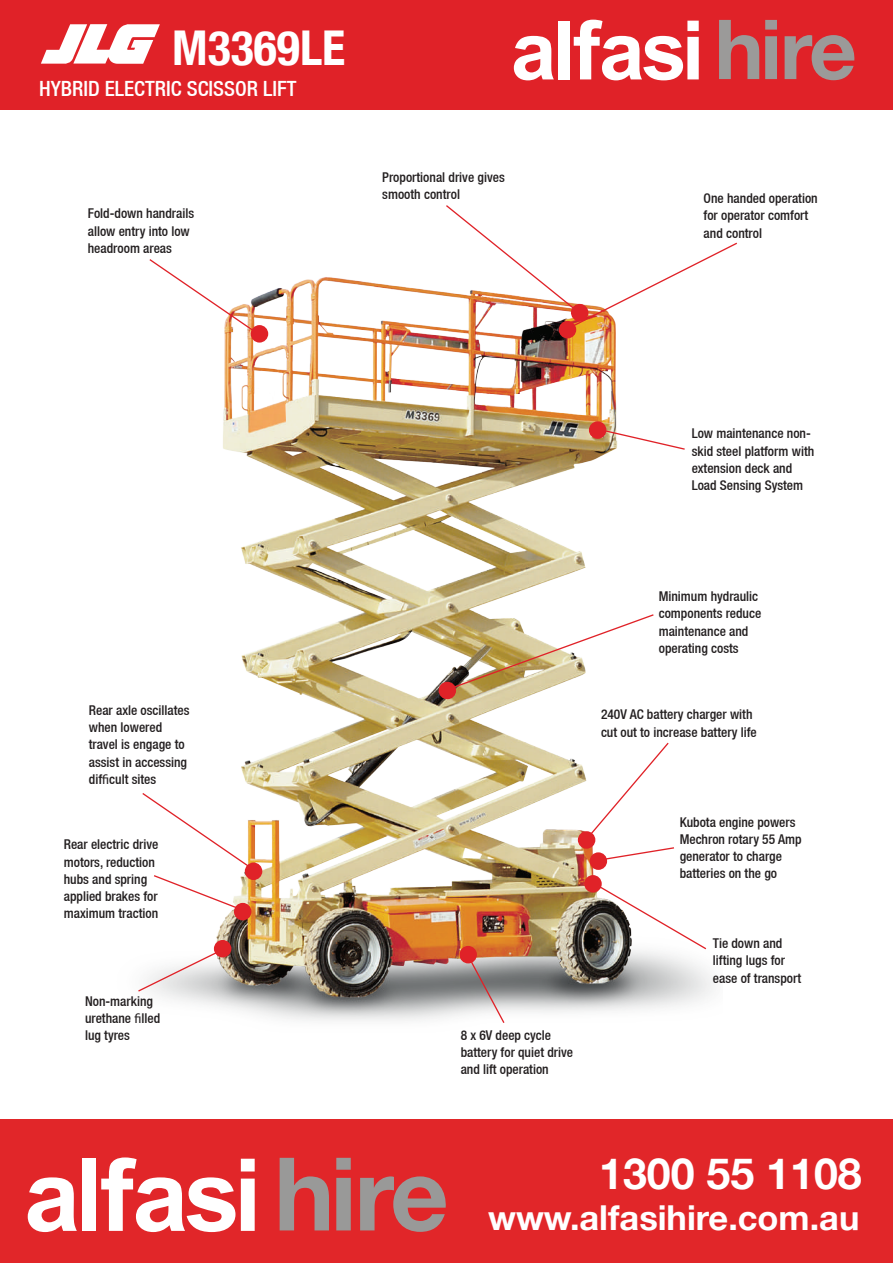
<style>
.page{position:relative;width:893px;height:1263px;background:#fff}
.page>*{position:absolute;margin:0;border:0;box-sizing:border-box;transform-origin:0 0}
.t1{font:700 condensed 48px "Helvetica Neue";color:#fff}
.t2{font:700 42.9px "Helvetica Neue";color:#fff}
.t3{font:700 34.35px "Helvetica Neue";color:#fff}
.t4{font:500 condensed 21px "Helvetica Neue";color:#fff}
.t5{font:500 condensed 13.5px/17.2px "Helvetica Neue";color:#231f20}
.s1{font-family:"Myriad Pro";font-weight:400;font-stretch:normal}
</style>
<div class="page">
<img style="left:156px;top:277px;width:559px;height:744px">
<svg style="left:445px;top:205px;width:292px;height:125px"></svg>
<div style="left:559px;top:321px;width:17px;height:17px;background:#e02228;border-radius:50%"></div>
<svg style="left:596px;top:427px;width:90px;height:24px"></svg>
<div style="left:589px;top:421px;width:17px;height:18px;background:#e02228;border-radius:50%"></div>
<svg style="left:446px;top:613px;width:209px;height:78px"></svg>
<div style="left:439px;top:682px;width:17px;height:17px;background:#e02228;border-radius:50%"></div>
<svg style="left:149px;top:259px;width:112px;height:78px"></svg>
<div style="left:251px;top:325px;width:17px;height:18px;background:#e02228;border-radius:50%"></div>
<div style="left:578px;top:831px;width:17px;height:18px;background:#e02228;border-radius:50%"></div>
<svg style="left:591px;top:881px;width:117px;height:69px"></svg>
<div style="left:584px;top:875px;width:18px;height:17px;background:#e02228;border-radius:50%"></div>
<svg style="left:138px;top:948px;width:86px;height:45px"></svg>
<div style="left:214px;top:940px;width:17px;height:17px;background:#e02228;border-radius:50%"></div>
<div style="left:245px;top:862px;width:17px;height:18px;background:#e02228;border-radius:50%"></div>
<svg style="left:142px;top:792px;width:114px;height:120px"></svg>
<div style="left:234px;top:903px;width:17px;height:17px;background:#e02228;border-radius:50%"></div>
<svg style="left:466px;top:954px;width:40px;height:69px"></svg>
<div style="left:459px;top:946px;width:18px;height:17px;background:#e02228;border-radius:50%"></div>
<svg style="left:585px;top:741px;width:90px;height:121px"></svg>
<div style="left:590px;top:852px;width:17px;height:18px;background:#e02228;border-radius:50%"></div>
<div style="left:0;top:0;width:893px;height:109px;background:#e02228"></div>
<div style="left:0;top:0;width:893px;height:110px;border:2px solid #e02228"></div>
<svg style="left:514px;top:36px;width:40px;height:44px"></svg>
<div style="left:558px;top:21px;width:11px;height:58px;background:#fff"></div>
<svg style="left:574px;top:20px;width:125px;height:60px"></svg>
<svg style="left:719px;top:20px;width:40px;height:59px"></svg>
<svg style="left:765px;top:20px;width:12px;height:59px"></svg>
<svg style="left:785px;top:35px;width:70px;height:45px"></svg>
<svg style="left:41px;top:24px;width:119px;height:40px"></svg>
<div style="left:0;top:1120px;width:893px;height:143px;background:#e12629"></div>
<svg style="left:28px;top:1177px;width:49px;height:55px"></svg>
<div style="left:82px;top:1159px;width:14px;height:72px;background:#fff"></div>
<svg style="left:101px;top:1157px;width:134px;height:75px"></svg>
<svg style="left:241px;top:1159px;width:14px;height:72px"></svg>
<svg style="left:280px;top:1158px;width:49px;height:72px"></svg>
<svg style="left:336px;top:1158px;width:15px;height:72px"></svg>
<svg style="left:360px;top:1176px;width:86px;height:56px"></svg>
<h1 class="t1" style="left:172px;top:8px;width:175px">M3369LE</h1>
<h3 class="t4" style="left:39px;top:76px;width:259px">HYBRID ELECTRIC SCISSOR LIFT</h3>
<p class="t5" style="left:88px;top:205px;width:108px">Fold-down handrails allow entry into low headroom areas</p>
<p class="t5" style="left:382px;top:168px;width:124px">Proportional drive gives smooth control</p>
<p class="t5" style="left:704px;top:189px;width:116px">One handed operation for operator comfort and control</p>
<p class="t5" style="left:89px;top:701px;width:102px">Rear axle oscillates when lowered travel is engage to assist in accessing dif<span class="s1">fi</span>cult sites</p>
<p class="t5" style="left:64px;top:836px;width:96px">Rear electric drive motors, reduction hubs and spring applied brakes for maximum traction</p>
<p class="t5" style="left:85px;top:992px;width:77px">Non-marking urethane <span class="s1">fi</span>lled lug tyres</p>
<p class="t5" style="left:692px;top:425px;width:124px">Low maintenance non&shy;skid steel platform with extension deck and<br>Load Sensing System</p>
<p class="t5" style="left:659px;top:587px;width:104px">Minimum hydraulic components reduce maintenance and operating costs</p>
<p class="t5" style="left:601px;top:706px;width:157px">240V AC battery charger with cut out to increase battery life</p>
<p class="t5" style="left:680px;top:813px;width:123px">Kubota engine powers<br>Mechron rotary 55 Amp generator to charge batteries on the go</p>
<p class="t5" style="left:461px;top:1026px;width:114px">8 x 6V deep cycle battery for quiet drive and lift operation</p>
<p class="t5" style="left:713px;top:934px;width:90px">Tie down and lifting lugs for ease of transport</p>
<h2 class="t2" style="left:599px;top:1140px;width:264px">1300 55 1108</h2>
<h3 class="t3" style="left:488px;top:1190px;width:373px">www.alfasihire.com.au</h3>
</div>
